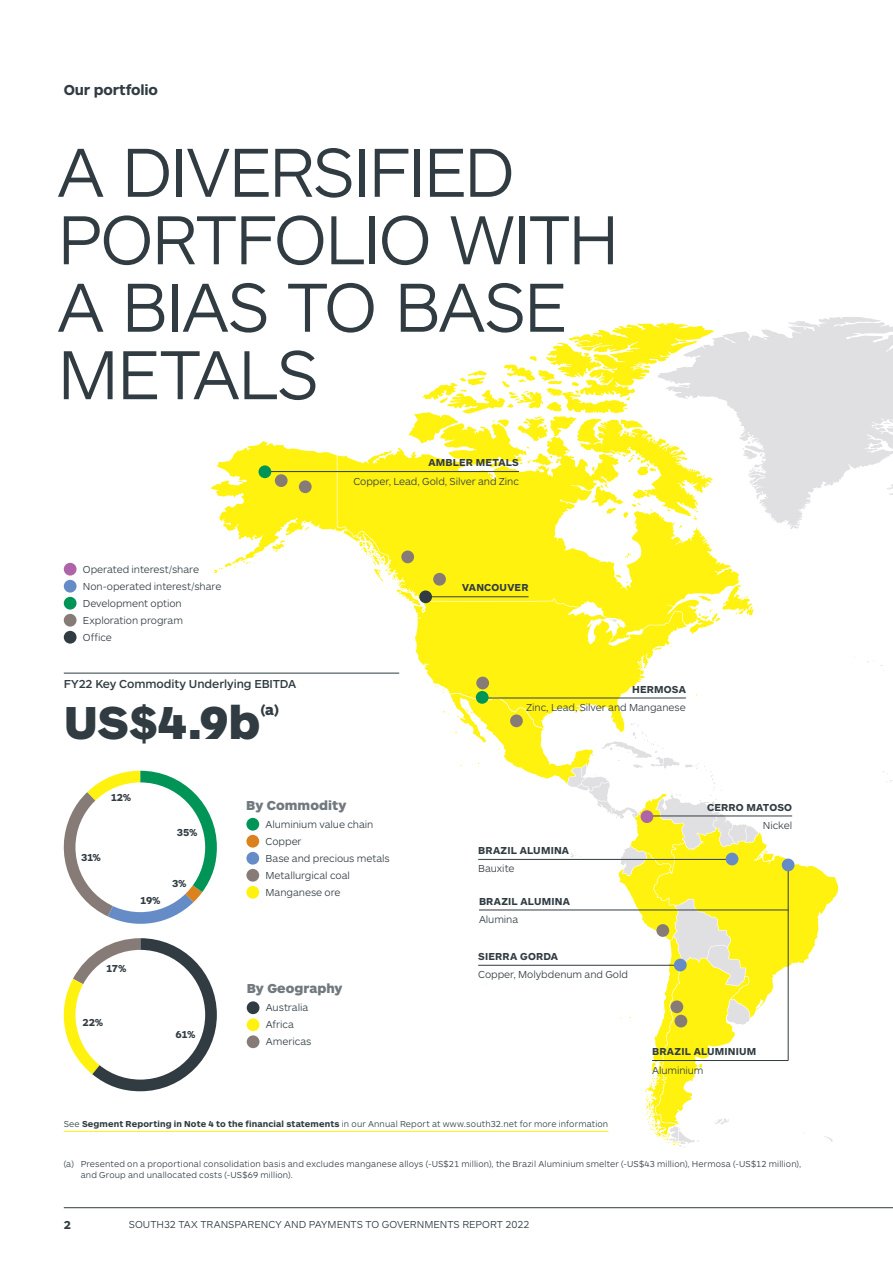
<style>
.page{position:relative;width:893px;height:1263px;background:#fff}
.page>*{position:absolute;margin:0;border:0;box-sizing:border-box;transform-origin:0 0}
.t1{font:300 72px/67.5px "ARS Maquette Pro";letter-spacing:-.04em;color:#303c42}
.t2{font:900 48px "ARS Maquette Pro";color:#303c42}
.t3{font:700 15px "ARS Maquette Pro";letter-spacing:-.015em;color:#303c42}
.t4{font:900 14.85px "ARS Maquette Pro";color:#303c42}
.t5{font:900 13.5px "ARS Maquette Pro";color:#71797f}
.t6{font:500 12px "ARS Maquette Pro";letter-spacing:-.005em;color:#303c42}
.t7{font:700 12px "ARS Maquette Pro";color:#303c42}
.t8{font:300 10.5px/17px "ARS Maquette Pro";letter-spacing:-.005em;color:#303c42}
.t9{font:700 10.5px "ARS Maquette Pro";letter-spacing:.015em;color:#303c42}
.t10{font:300 9px/10.5px "ARS Maquette Pro";letter-spacing:.015em;color:#303c42}
.s1{font-weight:700}
</style>
<div class="page">
<svg style="left:238px;top:642px;width:434px;height:51px"></svg>
<svg style="left:443px;top:693px;width:395px;height:455px"></svg>
<svg style="left:663px;top:317px;width:230px;height:212px;fill:#e0e0e2"></svg>
<svg style="left:887px;top:481px;width:6px;height:24px"></svg>
<svg style="left:375px;top:323px;width:379px;height:319px"></svg>
<hr style="left:652px;top:816px;width:140px;height:1px;background:#303c42">
<svg style="left:211px;top:441px;width:178px;height:132px"></svg>
<div style="left:641px;top:810px;width:12px;height:13px;background:#ad64a9;border-radius:50%"></div>
<hr style="left:264px;top:471px;width:255px;height:1px;background:#303c42">
<hr style="left:483px;top:698px;width:203px;height:1px;background:#303c42">
<hr style="left:426px;top:596px;width:102px;height:1px;background:#303c42">
<hr style="left:788px;top:865px;width:1px;height:195px;background:#303c42">
<div style="left:258px;top:465px;width:13px;height:13px;background:#009457;border-radius:50%"></div>
<div style="left:419px;top:590px;width:13px;height:13px;background:#303c42;border-radius:50%"></div>
<div style="left:476px;top:691px;width:13px;height:13px;background:#009457;border-radius:50%"></div>
<div style="left:782px;top:858px;width:12px;height:13px;background:#668cc8;border-radius:50%"></div>
<hr style="left:479px;top:910px;width:309px;height:1px;background:#303c42">
<hr style="left:652px;top:1060px;width:136px;height:1px;background:#303c42">
<hr style="left:478px;top:859px;width:255px;height:1px;background:#303c42">
<div style="left:726px;top:853px;width:12px;height:12px;background:#668cc8;border-radius:50%"></div>
<div style="left:64px;top:597px;width:13px;height:13px;background:#009457;border-radius:50%"></div>
<div style="left:64px;top:580px;width:13px;height:13px;background:#668cc8;border-radius:50%"></div>
<div style="left:64px;top:614px;width:13px;height:13px;background:#877b77;border-radius:50%"></div>
<div style="left:64px;top:563px;width:13px;height:13px;background:#ad64a9;border-radius:50%"></div>
<div style="left:64px;top:631px;width:13px;height:13px;background:#303c42;border-radius:50%"></div>
<div style="left:246px;top:818px;width:13px;height:13px;background:#009457;border-radius:50%"></div>
<div style="left:246px;top:835px;width:13px;height:13px;background:#db821f;border-radius:50%"></div>
<div style="left:246px;top:886px;width:13px;height:13px;background:#fff20f;border-radius:50%"></div>
<div style="left:246px;top:852px;width:13px;height:13px;background:#668cc8;border-radius:50%"></div>
<div style="left:246px;top:869px;width:13px;height:13px;background:#877b77;border-radius:50%"></div>
<svg style="left:63px;top:771px;width:154px;height:153px"></svg>
<div style="left:75px;top:782px;width:130px;height:130px;background:#fff;border-radius:50%"></div>
<div style="left:299px;top:480px;width:13px;height:13px;background:#877b77;border-radius:50%"></div>
<div style="left:401px;top:550px;width:13px;height:13px;background:#877b77;border-radius:50%"></div>
<div style="left:275px;top:474px;width:13px;height:13px;background:#877b77;border-radius:50%"></div>
<div style="left:476px;top:677px;width:13px;height:12px;background:#877b77;border-radius:50%"></div>
<div style="left:510px;top:714px;width:13px;height:13px;background:#877b77;border-radius:50%"></div>
<div style="left:656px;top:924px;width:13px;height:13px;background:#877b77;border-radius:50%"></div>
<div style="left:670px;top:1000px;width:13px;height:13px;background:#877b77;border-radius:50%"></div>
<div style="left:675px;top:1015px;width:12px;height:12px;background:#877b77;border-radius:50%"></div>
<div style="left:433px;top:573px;width:13px;height:13px;background:#877b77;border-radius:50%"></div>
<div style="left:247px;top:1001px;width:12px;height:13px;background:#303c42;border-radius:50%"></div>
<div style="left:247px;top:1018px;width:12px;height:13px;background:#fff20f;border-radius:50%"></div>
<div style="left:247px;top:1035px;width:12px;height:13px;background:#877b77;border-radius:50%"></div>
<hr style="left:478px;top:965px;width:200px;height:1px;background:#303c42">
<div style="left:674px;top:959px;width:13px;height:12px;background:#668cc8;border-radius:50%"></div>
<svg style="left:63px;top:938px;width:154px;height:153px"></svg>
<div style="left:75px;top:950px;width:130px;height:129px;background:#fff;border-radius:50%"></div>
<hr style="left:64px;top:1131px;width:544px;height:1px;background:#fff20f">
<hr style="left:64px;top:673px;width:335px;height:1px;background:#303c42">
<hr style="left:64px;top:1207px;width:829px;height:1px;background:#303c42">
<h3 class="t3" style="left:64px;top:80px;width:96px">Our portfolio</h3>
<h1 class="t1" style="left:57px;top:135px;width:564px">A DIVERSIFIED<br>PORTFOLIO WITH<br>A BIAS TO BASE<br>METALS</h1>
<p class="t9" style="left:428px;top:456px;width:92px">AMBLER METALS</p>
<p class="t8" style="left:353px;top:472px;width:167px">Copper, Lead, Gold, Silver and Zinc</p>
<p class="t8" style="left:83px;top:560px;width:118px">Operated interest/share</p>
<p class="t8" style="left:83px;top:577px;width:140px">Non-operated interest/share</p>
<p class="t8" style="left:83px;top:611px;width:102px">Exploration program</p>
<p class="t8" style="left:83px;top:594px;width:100px">Development option</p>
<p class="t8" style="left:83px;top:628px;width:30px">Office</p>
<p class="t6" style="left:64px;top:676px;width:234px">FY22 Key Commodity Underlying EBITDA</p>
<h2 class="t2" style="left:64px;top:691px;width:198px">US$4.9b</h2>
<h3 class="t4" style="left:261px;top:700px;width:20px">(a)</h3>
<p class="t9" style="left:111px;top:790px;width:22px">12%</p>
<p class="t9" style="left:81px;top:851px;width:21px">31%</p>
<p class="t9" style="left:140px;top:893px;width:22px">19%</p>
<p class="t9" style="left:177px;top:825px;width:22px">35%</p>
<p class="t9" style="left:172px;top:876px;width:16px">3%</p>
<p class="t9" style="left:106px;top:962px;width:22px">17%</p>
<p class="t9" style="left:83px;top:1016px;width:22px">22%</p>
<p class="t9" style="left:176px;top:1028px;width:21px">61%</p>
<p class="t5" style="left:246px;top:796px;width:102px">By Commodity</p>
<p class="t8" style="left:266px;top:815px;width:109px">Aluminium value chain<br>Copper</p>
<p class="t8" style="left:266px;top:849px;width:126px">Base and precious metals<br>Metallurgical coal</p>
<p class="t8" style="left:266px;top:883px;width:77px">Manganese ore</p>
<p class="t5" style="left:247px;top:980px;width:97px">By Geography</p>
<p class="t8" style="left:266px;top:998px;width:47px">Australia<br>Africa<br>Americas</p>
<p class="t9" style="left:462px;top:581px;width:68px">VANCOUVER</p>
<p class="t9" style="left:632px;top:682px;width:55px">HERMOSA</p>
<p class="t8" style="left:526px;top:698px;width:161px">Zinc, Lead, Silver and Manganese</p>
<p class="t9" style="left:478px;top:843px;width:92px">BRAZIL ALUMINA</p>
<p class="t8" style="left:478px;top:860px;width:38px">Bauxite</p>
<p class="t9" style="left:479px;top:894px;width:92px">BRAZIL ALUMINA</p>
<p class="t8" style="left:479px;top:910px;width:41px">Alumina</p>
<p class="t9" style="left:478px;top:949px;width:81px">SIERRA GORDA</p>
<p class="t8" style="left:478px;top:966px;width:151px">Copper, Molybdenum and Gold</p>
<p class="t9" style="left:707px;top:800px;width:87px">CERRO MATOSO</p>
<p class="t8" style="left:763px;top:816px;width:31px">Nickel</p>
<p class="t9" style="left:652px;top:1045px;width:106px">BRAZIL ALUMINIUM</p>
<p class="t8" style="left:652px;top:1061px;width:53px">Aluminium</p>
<p class="t10" style="left:64px;top:1118px;width:546px">See <span class="s1">Segment Reporting in Note 4 to the financial statements</span> in our Annual Report at www.south32.net for more information</p>
<p class="t10" style="left:81px;top:1159px;width:722px;text-indent:-17px">(a) Presented on a proportional consolidation basis and excludes manganese alloys (-US$21 million), the Brazil Aluminium smelter (-US$43 million), Hermosa (-US$12 million), and Group and unallocated costs (-US$69 million).</p>
<p class="t7" style="left:64px;top:1217px;width:9px">2</p>
<p class="t8" style="left:129px;top:1215px;width:402px">SOUTH32 TAX TRANSPARENCY AND PAYMENTS TO GOVERNMENTS REPORT 2022</p>
</div>
